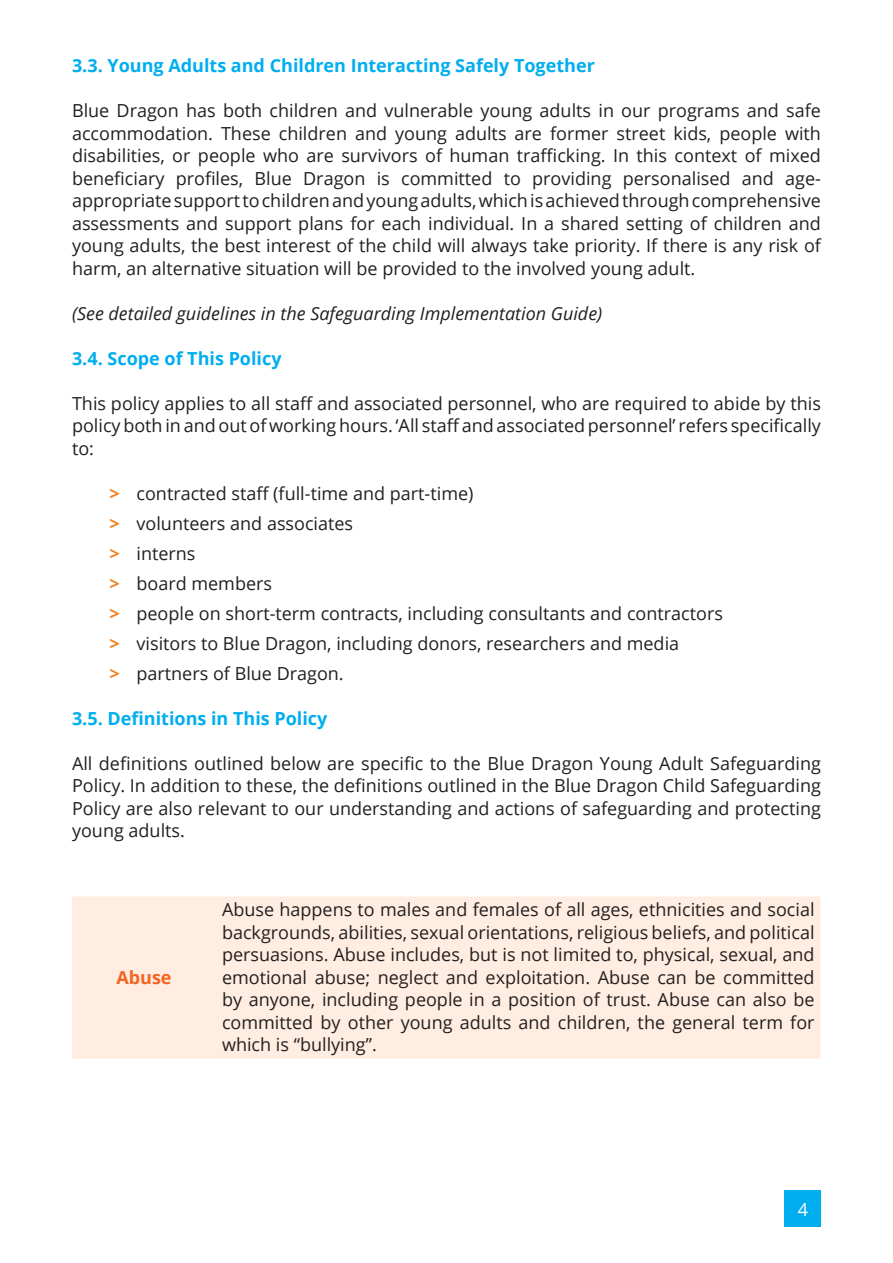
<style>
.page{position:relative;width:893px;height:1263px;background:#fff}
.page>*{position:absolute;margin:0;border:0;box-sizing:border-box;transform-origin:0 0}
.Paragraph{font:18px/22.5px "Open Sans";color:#231f20;text-align:justify}
.Sub-Title{font:700 18px "Open Sans";color:#00aeef}
.Paragraph-2{font:italic 18px "Open Sans";color:#231f20}
.t1{font:700 18px "Open Sans";color:#f36421}
.t2{font:18px "Open Sans";color:#fff}
.s1{font-weight:700;color:#f58220}
</style>
<div class="page">
<div style="left:785px;top:1191px;width:36px;height:36px;background:#00aeef"></div>
<div style="left:72px;top:896px;width:748px;height:162px;background:#feede0"></div>
<p class="Sub-Title" style="left:72px;top:53px;width:524px">3.3. Young Adults and Children Interacting Safely Together</p>
<p class="Paragraph" style="left:72px;top:99px;width:750px">Blue Dragon has both children and vulnerable young adults in our programs and safe accommodation. These children and young adults are former street kids, people with disabilities, or people who are survivors of human trafficking. In this context of mixed beneficiary profiles, Blue Dragon is committed to providing personalised and age&shy;appropriate support to children and young adults, which is achieved through comprehensive assessments and support plans for each individual. In a shared setting of children and young adults, the best interest of the child will always take priority. If there is any risk of harm, an alternative situation will be provided to the involved young adult.</p>
<p class="Paragraph-2" style="left:72px;top:301px;width:532px">(See detailed guidelines in the Safeguarding Implementation Guide)</p>
<p class="Sub-Title" style="left:72px;top:346px;width:211px">3.4. Scope of This Policy</p>
<p class="Paragraph" style="left:72px;top:392px;width:750px">This policy applies to all staff and associated personnel, who are required to abide by this</p>
<p class="Paragraph" style="left:72px;top:414px;width:750px">policy both in and out of working hours. ‘All staff and associated personnel’ refers specifically to:</p>
<p class="Paragraph" style="left:110px;top:482px;width:365px"><span class="s1">&gt;</span> contracted staff (full-time and part-time)</p>
<p class="Paragraph" style="left:110px;top:512px;width:245px"><span class="s1">&gt;</span> volunteers and associates</p>
<p class="Paragraph" style="left:110px;top:542px;width:88px"><span class="s1">&gt;</span> interns</p>
<p class="Paragraph" style="left:110px;top:572px;width:164px"><span class="s1">&gt;</span> board members</p>
<p class="Paragraph" style="left:110px;top:602px;width:615px"><span class="s1">&gt;</span> people on short-term contracts, including consultants and contractors</p>
<p class="Paragraph" style="left:110px;top:632px;width:571px"><span class="s1">&gt;</span> visitors to Blue Dragon, including donors, researchers and media</p>
<p class="Paragraph" style="left:110px;top:662px;width:236px"><span class="s1">&gt;</span> partners of Blue Dragon.</p>
<p class="Sub-Title" style="left:72px;top:706px;width:257px">3.5. Definitions in This Policy</p>
<p class="Paragraph" style="left:72px;top:752px;width:750px">All definitions outlined below are specific to the Blue Dragon Young Adult Safeguarding Policy. In addition to these, the definitions outlined in the Blue Dragon Child Safeguarding Policy are also relevant to our understanding and actions of safeguarding and protecting young adults.</p>
<p class="t1" style="left:116px;top:965px;width:57px">Abuse</p>
<p class="Paragraph" style="left:222px;top:898px;width:594px">Abuse happens to males and females of all ages, ethnicities and social backgrounds, abilities, sexual orientations, religious beliefs, and political persuasions. Abuse includes, but is not limited to, physical, sexual, and emotional abuse; neglect and exploitation. Abuse can be committed by anyone, including people in a position of trust. Abuse can also be committed by other young adults and children, the general term for which is “bullying”.</p>
<p class="t2" style="left:798px;top:1197px;width:12px">4</p>
</div>
